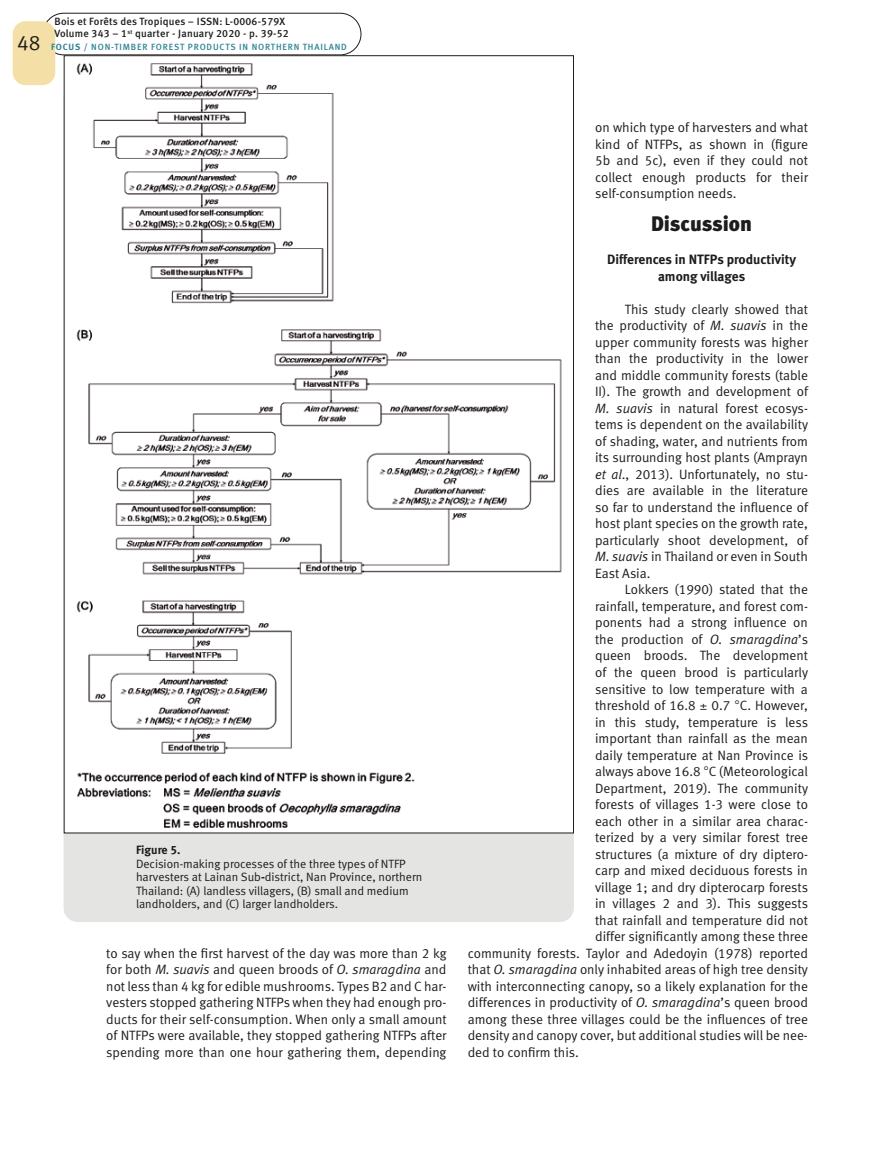
<style>
.page{position:relative;width:893px;height:1149px;background:#fff}
.page>*{position:absolute;margin:0;border:0;box-sizing:border-box;transform-origin:0 0}
.t1{font:21px "Meta Black LF";letter-spacing:-.005em;color:#1d1d1b}
.t2{font:21px "Meta Normal LF";color:#1d1d1b}
.t3{font:13.5px/16.5px "Meta Normal LF";color:#1d1d1b;text-align:justify}
.t4{font:13.5px/16.5px "Meta Bold LF";color:#1d1d1b;text-align:center}
.t5{font:12px/13.5px "Meta Normal LF";color:#1d1d1b}
.t6{font:12px "Meta Bold LF";color:#1d1d1b}
.t7{font:10.5px/12px "Meta Medium LF";letter-spacing:.02em;color:#1d1d1b}
.t8{font:9px "Meta Medium LF";letter-spacing:.09em;color:#2f8593}
.s1{font-family:"Meta Bold LF"}
.s2{font-style:italic}
</style>
<div class="page">
<div style="left:43px;top:13px;width:318px;height:42px;border:1px solid #1d1d1b;border-radius:21px"></div>
<div style="left:13px;top:21px;width:42px;height:64px;background:#f4dfa6;border-radius:13px"></div>
<div style="left:64px;top:85px;width:510px;height:836px;background:#e4e4e3;border-radius:14px"></div>
<img style="left:66px;top:63px;width:506px;height:768px">
<h1 class="t2" style="left:17px;top:31px;width:25px">48</h1>
<p class="t7" style="left:55px;top:15px;width:236px">Bois et Forêts des Tropiques – ISSN: L-0006-579X<br>Volume 343 – 1<sup>st</sup> quarter - January 2020 - p. 39-52</p>
<p class="t8" style="left:51px;top:41px;width:297px"><span class="s1">FOCUS /</span> NON-TIMBER FOREST PRODUCTS IN NORTHERN THAILAND</p>
<p class="t6" style="left:136px;top:842px;width:46px">Figure 5.</p>
<p class="t5" style="left:136px;top:856px;width:288px">Decision-making processes of the three types of NTFP harvesters at Lainan Sub<span class="s1">-</span>district, Nan Province, northern Thailand: (A) landless villagers, (B) small and medium landholders, and (C) larger landholders.</p>
<p class="t3" style="left:106px;top:944px;width:342px">to say when the first harvest of the day was more than 2 kg for both <span class="s2">M. suavis</span> and queen broods of <span class="s2">O. smaragdina</span> and not less than 4 kg for edible mushrooms. Types B2 and C har&shy;vesters stopped gathering NTFPs when they had enough pro&shy;ducts for their self-consumption. When only a small amount of NTFPs were available, they stopped gathering NTFPs after spending more than one hour gathering them, depending</p>
<p class="t3" style="left:595px;top:119px;width:214px">on which type of harvesters and what kind of NTFPs, as shown in (figure 5b and 5c), even if they could not collect enough products for their self-consumption needs.</p>
<h1 class="t1" style="left:651px;top:211px;width:102px">Discussion</h1>
<p class="t4" style="left:607px;top:251px;width:190px">Differences in NTFPs productivity among villages</p>
<p class="t3" style="left:595px;top:300px;width:214px;text-indent:30px">This study clearly showed that the productivity of <span class="s2">M. suavis</span> in the upper community forests was higher than the productivity in the lower and middle community forests (table II). The growth and development of <span class="s2">M. suavis</span> in natural forest ecosys&shy;tems is dependent on the availability of shading, water, and nutrients from its surrounding host plants (Amprayn <span class="s2">et al</span>., 2013). Unfortunately, no stu&shy;dies are available in the literature so far to understand the influence of host plant species on the growth rate, particularly shoot development, of <span class="s2">M. suavis</span> in Thailand or even in South East Asia.</p>
<p class="t3" style="left:625px;top:581px;width:185px">Lokkers (1990) stated that the</p>
<p class="t3" style="left:595px;top:597px;width:214px">rainfall, temperature, and forest com-</p>
<p class="t3" style="left:595px;top:614px;width:214px">ponents had a strong influence on</p>
<p class="t3" style="left:595px;top:630px;width:214px">the production of <span class="s2">O. smaragdina</span>’s</p>
<p class="t3" style="left:595px;top:647px;width:214px">queen broods. The development</p>
<p class="t3" style="left:595px;top:663px;width:214px">of the queen brood is particularly</p>
<p class="t3" style="left:595px;top:680px;width:214px">sensitive to low temperature with a</p>
<p class="t3" style="left:595px;top:696px;width:214px">threshold of 16.8 0.7 C. However,</p>
<p class="t3" style="left:595px;top:713px;width:214px">in this study, temperature is less</p>
<p class="t3" style="left:595px;top:729px;width:214px">important than rainfall as the mean</p>
<p class="t3" style="left:595px;top:746px;width:214px">daily temperature at Nan Province is</p>
<p class="t3" style="left:595px;top:762px;width:214px">always above 16.8 C (Meteorological</p>
<p class="t3" style="left:595px;top:779px;width:214px">Department, 2019). The community</p>
<p class="t3" style="left:595px;top:795px;width:214px">forests of villages 1-3 were close to</p>
<p class="t3" style="left:595px;top:812px;width:214px">each other in a similar area charac-</p>
<p class="t3" style="left:595px;top:828px;width:214px">terized by a very similar forest tree</p>
<p class="t3" style="left:595px;top:845px;width:214px">structures (a mixture of dry diptero-</p>
<p class="t3" style="left:595px;top:861px;width:214px">carp and mixed deciduous forests in</p>
<p class="t3" style="left:595px;top:878px;width:214px">village 1; and dry dipterocarp forests</p>
<p class="t3" style="left:595px;top:894px;width:214px">in villages 2 and 3). This suggests</p>
<p class="t3" style="left:595px;top:911px;width:214px">that rainfall and temperature did not</p>
<p class="t3" style="left:595px;top:927px;width:214px">differ significantly among these three</p>
<p class="t3" style="left:468px;top:944px;width:342px">community forests. Taylor and Adedoyin (1978) reported</p>
<p class="t3" style="left:468px;top:960px;width:342px">that <span class="s2">O. smaragdina</span> only inhabited areas of high tree density</p>
<p class="t3" style="left:468px;top:977px;width:342px">with interconnecting canopy, so a likely explanation for the</p>
<p class="t3" style="left:468px;top:993px;width:342px">differences in productivity of <span class="s2">O. smaragdina</span>’s queen brood</p>
<p class="t3" style="left:468px;top:1010px;width:342px">among these three villages could be the influences of tree</p>
<p class="t3" style="left:468px;top:1026px;width:342px">density and canopy cover, but additional studies will be nee-</p>
<p class="t3" style="left:468px;top:1043px;width:113px">ded to confirm this.</p>
</div>
